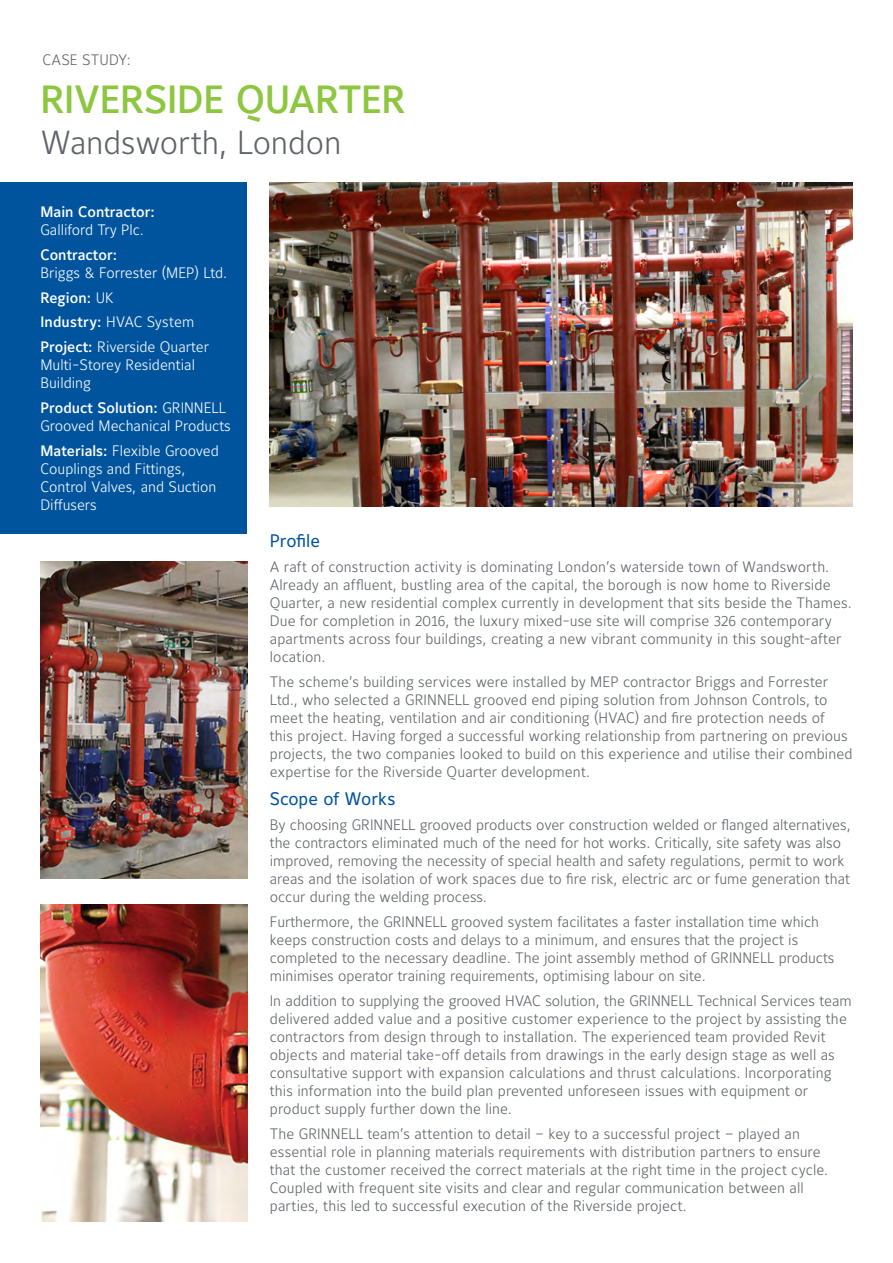
<style>
.page{position:relative;width:893px;height:1263px;background:#fff}
.page>*{position:absolute;margin:0;border:0;box-sizing:border-box;transform-origin:0 0}
.t1{font:500 39px "Maurea Jci Lf ML";letter-spacing:-.01em;color:#8dc63f}
.t2{font:300 33px "Maurea Jci Lf ML";letter-spacing:-.005em;color:#5f636a}
.t3{font:18px "Maurea Jci Lf ML";letter-spacing:-.005em;color:#00549e}
.t4{font:300 15px/18px "Maurea Jci Lf ML";letter-spacing:.005em;color:#5f636a}
.t5{font:300 15px/18px "Maurea Jci Lf ML";color:#fff}
.t6{font:500 15px "Maurea Jci Lf ML";color:#fff}
.s1{font-weight:500}
</style>
<div class="page">
<img style="left:270px;top:182px;width:582px;height:324px">
<div style="left:0;top:182px;width:247px;height:351px;background:#00549e"></div>
<img style="left:40px;top:561px;width:207px;height:317px">
<img style="left:40px;top:905px;width:207px;height:317px">
<p class="t4" style="left:42px;top:51px;width:90px">CASE STUDY:</p>
<h1 class="t1" style="left:40px;top:76px;width:367px">RIVERSIDE QUARTER</h1>
<h2 class="t2" style="left:40px;top:122px;width:302px">Wandsworth, London</h2>
<p class="t6" style="left:40px;top:203px;width:116px">Main Contractor:</p>
<p class="t5" style="left:40px;top:221px;width:105px">Galliford Try Plc.</p>
<p class="t6" style="left:40px;top:246px;width:78px">Contractor:</p>
<p class="t5" style="left:40px;top:260px;width:188px;line-height:24.8px">Briggs &amp; Forrester (MEP) Ltd.<br><span class="s1">Region:</span> UK<br><span class="s1">Industry:</span> HVAC System<br><span class="s1">Project:</span> Riverside Quarter</p>
<p class="t5" style="left:40px;top:356px;width:156px">Multi-Storey Residential<br>Building</p>
<p class="t5" style="left:40px;top:398px;width:192px"><span class="s1">Product Solution:</span> GRINNELL<br>Grooved Mechanical Products</p>
<p class="t5" style="left:40px;top:441px;width:180px"><span class="s1">Materials:</span> Flexible Grooved<br>Couplings and Fittings,<br>Control Valves, and Suction<br>Diffusers</p>
<p class="t3" style="left:270px;top:530px;width:52px">Profile</p>
<p class="t4" style="left:270px;top:557px;width:584px">A raft of construction activity is dominating London’s waterside town of Wandsworth.<br>Already an affluent, bustling area of the capital, the borough is now home to Riverside Quarter, a new residential complex currently in development that sits beside the Thames.<br>Due for completion in 2016, the luxury mixed-use site will comprise 326 contemporary apartments across four buildings, creating a new vibrant community in this sought-after location.</p>
<p class="t4" style="left:270px;top:672px;width:584px">The scheme’s building services were installed by MEP contractor Briggs and Forrester Ltd., who selected a GRINNELL grooved end piping solution from Johnson Controls, to meet the heating, ventilation and air conditioning (HVAC) and fire protection needs of<br>this project. Having forged a successful working relationship from partnering on previous projects, the two companies looked to build on this experience and utilise their combined expertise for the Riverside Quarter development.</p>
<p class="t3" style="left:270px;top:788px;width:127px">Scope of Works</p>
<p class="t4" style="left:270px;top:815px;width:582px">By choosing GRINNELL grooved products over construction welded or flanged alternatives, the contractors eliminated much of the need for hot works. Critically, site safety was also improved, removing the necessity of special health and safety regulations, permit to work areas and the isolation of work spaces due to fire risk, electric arc or fume generation that occur during the welding process.</p>
<p class="t4" style="left:270px;top:912px;width:566px">Furthermore, the GRINNELL grooved system facilitates a faster installation time which keeps construction costs and delays to a minimum, and ensures that the project is completed to the necessary deadline. The joint assembly method of GRINNELL products minimises operator training requirements, optimising labour on site.</p>
<p class="t4" style="left:270px;top:991px;width:584px">In addition to supplying the grooved HVAC solution, the GRINNELL Technical Services team delivered added value and a positive customer experience to the project by assisting the contractors from design through to installation. The experienced team provided Revit objects and material take-off details from drawings in the early design stage as well as consultative support with expansion calculations and thrust calculations. Incorporating this information into the build plan prevented unforeseen issues with equipment or product supply further down the line.</p>
<p class="t4" style="left:270px;top:1125px;width:560px">The GRINNELL team’s attention to detail – key to a successful project – played an essential role in planning materials requirements with distribution partners to ensure that the customer received the correct materials at the right time in the project cycle.<br>Coupled with frequent site visits and clear and regular communication between all parties, this led to successful execution of the Riverside project.</p>
</div>
